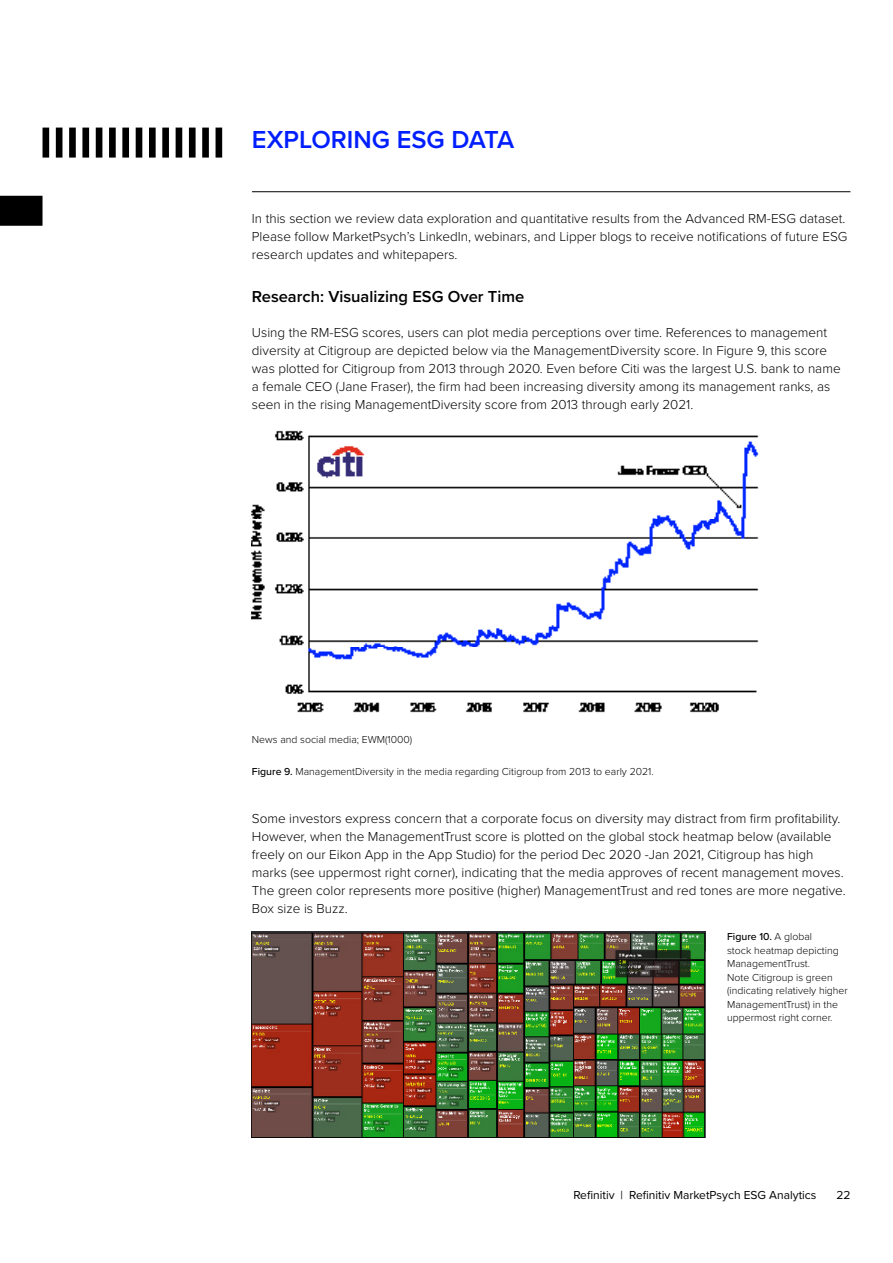
<style>
.page{position:relative;width:893px;height:1263px;background:#fff}
.page>*{position:absolute;margin:0;border:0;box-sizing:border-box;transform-origin:0 0}
.t1{font:600 25.5px "Proxima Nova";color:#001eff}
.t2{font:600 16.5px "Proxima Nova";color:#000}
.t3{font:300 13.5px/18px "Proxima Nova";color:#000}
.t4{font:12px "Proxima Nova";color:#000}
.t5{font:300 10.5px/13.5px "Proxima Nova";color:#000}
.s1{font-weight:500}
</style>
<div class="page">
<div style="left:0;top:196px;width:43px;height:30px;background:#000"></div>
<svg style="left:43px;top:128px;width:179px;height:30px"></svg>
<hr style="left:252px;top:191px;width:598px;height:1px;background:#000">
<img style="left:252px;top:430px;width:507px;height:283px">
<img style="left:252px;top:932px;width:454px;height:205px">
<h1 class="t1" style="left:252px;top:120px;width:264px">EXPLORING ESG DATA</h1>
<p class="t3" style="left:252px;top:209px;width:597px">In this section we review data exploration and quantitative results from the Advanced RM-ESG dataset.<br>Please follow MarketPsych’s LinkedIn, webinars, and Lipper blogs to receive notifications of future ESG research updates and whitepapers.</p>
<p class="t2" style="left:252px;top:284px;width:274px">Research: Visualizing ESG Over Time</p>
<p class="t3" style="left:252px;top:322px;width:590px">Using the RM-ESG scores, users can plot media perceptions over time. References to management diversity at Citigroup are depicted below via the ManagementDiversity score. In Figure 9, this score was plotted for Citigroup from 2013 through 2020. Even before Citi was the largest U.S. bank to name a female CEO (Jane Fraser), the firm had been increasing diversity among its management ranks, as seen in the rising ManagementDiversity score from 2013 through early 2021.</p>
<p class="t5" style="left:252px;top:732px;width:162px">News and social media; EWM(1000)</p>
<p class="t5" style="left:252px;top:764px;width:403px"><span class="s1">Figure 9.</span> ManagementDiversity in the media regarding Citigroup from 2013 to early 2021.</p>
<p class="t3" style="left:252px;top:808px;width:595px">Some investors express concern that a corporate focus on diversity may distract from firm profitability.<br>However, when the ManagementTrust score is plotted on the global stock heatmap below (available freely on our Eikon App in the App Studio) for the period Dec 2020 -Jan 2021, Citigroup has high marks (see uppermost right corner), indicating that the media approves of recent management moves.<br>The green color represents more positive (higher) ManagementTrust and red tones are more negative.<br>Box size is Buzz.</p>
<p class="t5" style="left:727px;top:929px;width:122px"><span class="s1">Figure 10.</span> A global<br>stock heatmap depicting<br>ManagementTrust.<br>Note Citigroup is green (indicating relatively higher<br>ManagementTrust) in the uppermost right corner.</p>
<p class="t4" style="left:573px;top:1186px;width:245px">Refinitiv | Refinitiv MarketPsych ESG Analytics</p>
<p class="t4" style="left:836px;top:1186px;width:16px">22</p>
</div>
